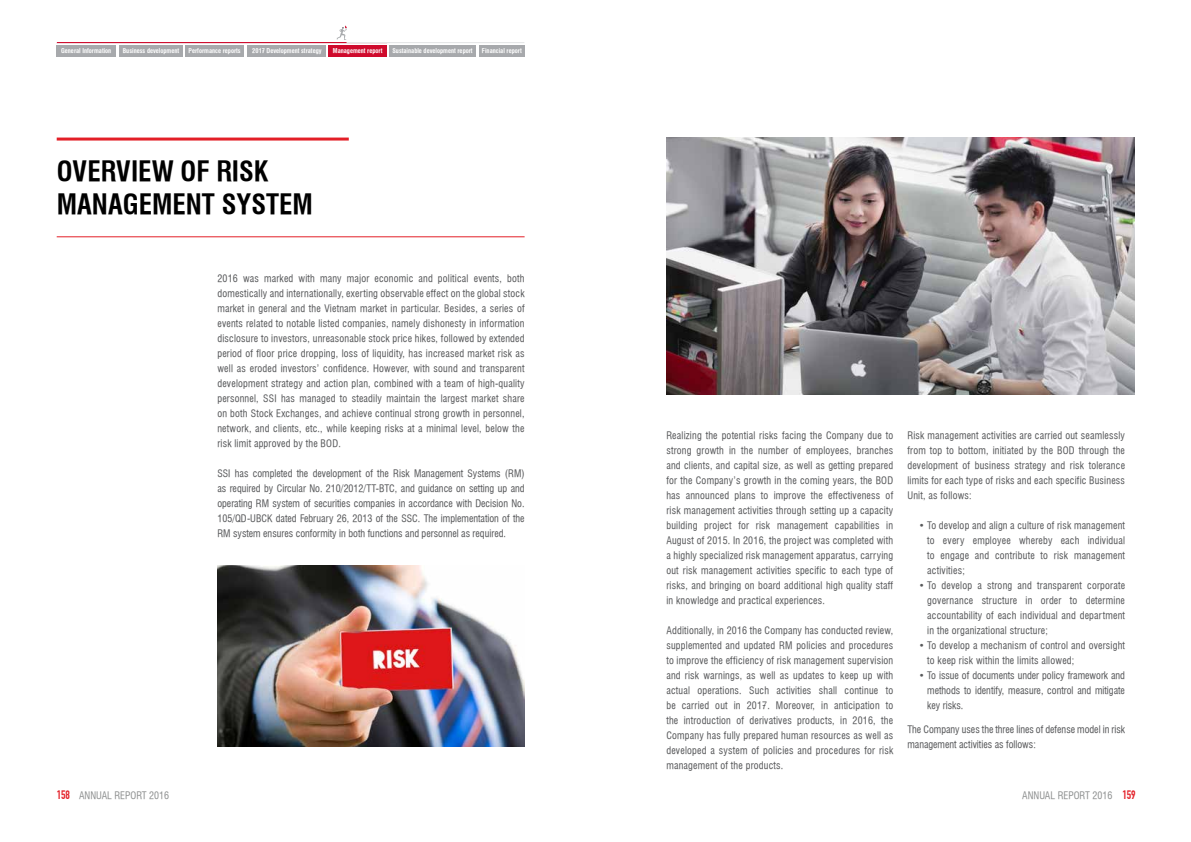
<style>
.page{position:relative;width:1191px;height:842px;background:#fff}
.page>*{position:absolute;margin:0;border:0;box-sizing:border-box;transform-origin:0 0}
.t1{font:700 27px/32.4px "UVN Hong Ha Hep";color:#000}
.t2{font:10px/15px "UVN Hong Ha Hep";letter-spacing:.02em;color:#58595b;text-align:justify}
.t3{font:10px/15px "UVN Hong Ha Hep";color:#58595b}
.t4{font:10px "UVN Hong Ha Hep";color:#8e9090}
.t5{font:700 6.4px "UVN Hong Ha Hep";color:#fff}
.s1{font-family:"DIN Condensed";font-weight:700;font-size:12px;color:#e31f27}
</style>
<div class="page">
<hr style="left:57px;top:138px;width:292px;height:3px;background:#e31f27">
<hr style="left:57px;top:237px;width:467px;height:1px;background:#e31f27">
<img style="left:217px;top:566px;width:307px;height:181px">
<img style="left:666px;top:138px;width:468px;height:256px">
<div style="left:57px;top:45px;width:59px;height:12px;background:#a7a9ac"></div>
<div style="left:119px;top:45px;width:64px;height:12px;background:#a7a9ac"></div>
<div style="left:185px;top:45px;width:59px;height:12px;background:#a7a9ac"></div>
<div style="left:247px;top:45px;width:79px;height:12px;background:#a7a9ac"></div>
<div style="left:329px;top:45px;width:58px;height:12px;background:#cf0a2c"></div>
<div style="left:390px;top:45px;width:86px;height:12px;background:#a7a9ac"></div>
<div style="left:479px;top:45px;width:45px;height:12px;background:#a7a9ac"></div>
<hr style="left:57px;top:42px;width:467px;height:1px;background:#e6e7e8">
<hr style="left:57px;top:42px;width:289px;height:1px;background:#cf0a2c">
<svg style="left:337px;top:25px;width:10px;height:15px"></svg>
<p class="t5" style="left:61px;top:46px;width:52px">General Information</p>
<p class="t5" style="left:123px;top:46px;width:58px">Business development</p>
<p class="t5" style="left:189px;top:46px;width:54px">Performance reports</p>
<p class="t5" style="left:252px;top:46px;width:71px">2017 Development strategy</p>
<p class="t5" style="left:333px;top:46px;width:51px">Management report</p>
<p class="t5" style="left:392px;top:46px;width:82px">Sustainable development report</p>
<p class="t5" style="left:482px;top:46px;width:41px">Financial report</p>
<h1 class="t1" style="left:57px;top:154px;width:258px">OVERVIEW OF RISK<br>MANAGEMENT SYSTEM</h1>
<p class="t2" style="left:217px;top:270px;width:309px">2016 was marked with many major economic and political events, both domestically and internationally, exerting observable effect on the global stock market in general and the Vietnam market in particular. Besides, a series of events related to notable listed companies, namely dishonesty in information disclosure to investors, unreasonable stock price hikes, followed by extended period of floor price dropping, loss of liquidity, has increased market risk as well as eroded investors’ confidence. However, with sound and transparent development strategy and action plan, combined with a team of high-quality personnel, SSI has managed to steadily maintain the largest market share on both Stock Exchanges, and achieve continual strong growth in personnel, network, and clients, etc., while keeping risks at a minimal level, below the risk limit approved by the BOD.</p>
<p class="t2" style="left:217px;top:465px;width:309px">SSI has completed the development of the Risk Management Systems (RM) as required by Circular No. 210/2012/TT-BTC, and guidance on setting up and operating RM system of securities companies in accordance with Decision No.<br>105/QD-UBCK dated February 26, 2013 of the SSC. The implementation of the RM system ensures conformity in both functions and personnel as required.</p>
<p class="t2" style="left:666px;top:428px;width:228px">Realizing the potential risks facing the Company due to strong growth in the number of employees, branches and clients, and capital size, as well as getting prepared for the Company’s growth in the coming years, the BOD has announced plans to improve the effectiveness of risk management activities through setting up a capacity building project for risk management capabilities in August of 2015. In 2016, the project was completed with a highly specialized risk management apparatus, carrying out risk management activities specific to each type of risks, and bringing on board additional high quality staff in knowledge and practical experiences.</p>
<p class="t2" style="left:666px;top:623px;width:228px">Additionally, in 2016 the Company has conducted review, supplemented and updated RM policies and procedures to improve the efficiency of risk management supervision and risk warnings, as well as updates to keep up with actual operations. Such activities shall continue to be carried out in 2017. Moreover, in anticipation to the introduction of derivatives products, in 2016, the Company has fully prepared human resources as well as developed a system of policies and procedures for risk management of the products.</p>
<p class="t2" style="left:907px;top:428px;width:219px">Risk management activities are carried out seamlessly from top to bottom, initiated by the BOD through the development of business strategy and risk tolerance limits for each type of risks and each specific Business Unit, as follows:</p>
<p class="t2" style="left:927px;top:518px;width:199px;text-indent:-8px">• To develop and align a culture of risk management to every employee whereby each individual to engage and contribute to risk management activities;</p>
<p class="t2" style="left:927px;top:578px;width:199px;text-indent:-8px">• To develop a strong and transparent corporate governance structure in order to determine accountability of each individual and department in the organizational structure;</p>
<p class="t2" style="left:927px;top:638px;width:199px;text-indent:-8px">• To develop a mechanism of control and oversight to keep risk within the limits allowed;</p>
<p class="t2" style="left:927px;top:668px;width:199px;text-indent:-8px">• To issue of documents under policy framework and methods to identify, measure, control and mitigate key risks.</p>
<p class="t3" style="left:907px;top:721px;width:219px">The Company uses the three lines of defense model in risk management activities as follows:</p>
<p class="t4" style="left:57px;top:789px;width:114px"><span class="s1">158</span> ANNUAL REPORT 2016</p>
<p class="t4" style="left:1022px;top:789px;width:115px">ANNUAL REPORT 2016 <span class="s1">159</span></p>
</div>
